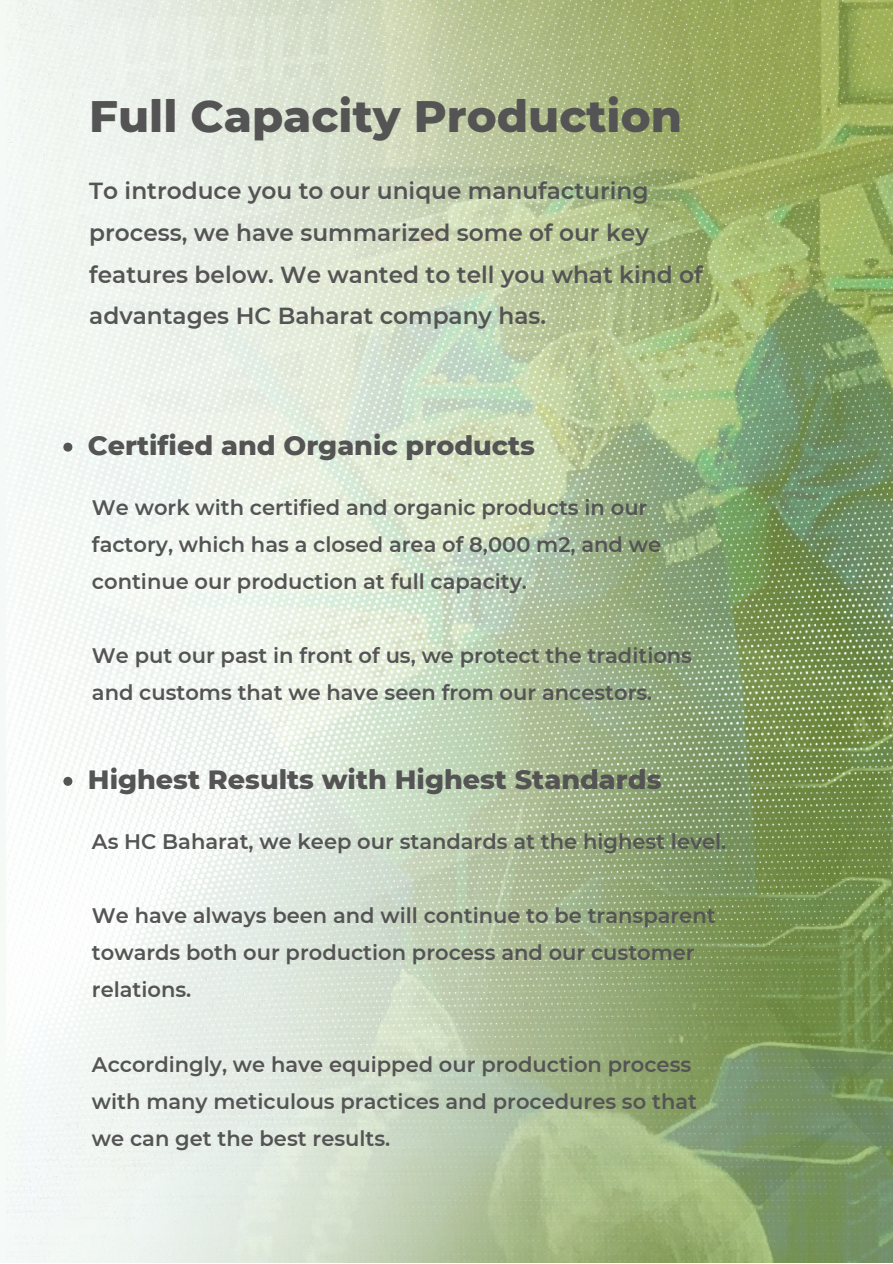
<style>
.page{position:relative;width:893px;height:1264px;background:#fff}
.page>*{position:absolute;margin:0;border:0;box-sizing:border-box;transform-origin:0 0}
.t1{font:800 45px "Montserrat";color:#545454}
.t2{font:800 27px "Montserrat";color:#545454}
.t3{font:600 23.25px/41.5px "Montserrat";color:#545454}
.t4{font:600 21px/37px "Montserrat";color:#545454}
</style>
<div class="page">
<img style="left:6px;top:0;width:886px;height:1262px">
<svg style="left:63px;top:442px;width:9px;height:9px"></svg>
<svg style="left:63px;top:776px;width:9px;height:9px"></svg>
<h1 class="t1" style="left:89px;top:88px;width:594px">Full Capacity Production</h1>
<p class="t3" style="left:89px;top:170px;width:615px">To introduce you to our unique manufacturing process, we have summarized some of our key features below. We wanted to tell you what kind of advantages HC Baharat company has.</p>
<p class="t2" style="left:88px;top:429px;width:448px">Certified and Organic products</p>
<p class="t4" style="left:92px;top:489px;width:570px">We work with certified and organic products in our factory, which has a closed area of 8,000 m2, and we continue our production at full capacity.</p>
<p class="t4" style="left:92px;top:637px;width:601px">We put our past in front of us, we protect the traditions and customs that we have seen from our ancestors.</p>
<p class="t2" style="left:88px;top:763px;width:575px">Highest Results with Highest Standards</p>
<p class="t4" style="left:92px;top:823px;width:636px">As HC Baharat, we keep our standards at the highest level.</p>
<p class="t4" style="left:92px;top:897px;width:625px">We have always been and will continue to be transparent towards both our production process and our customer relations.</p>
<p class="t4" style="left:92px;top:1045px;width:606px">Accordingly, we have equipped our production process with many meticulous practices and procedures so that we can get the best results.</p>
</div>
